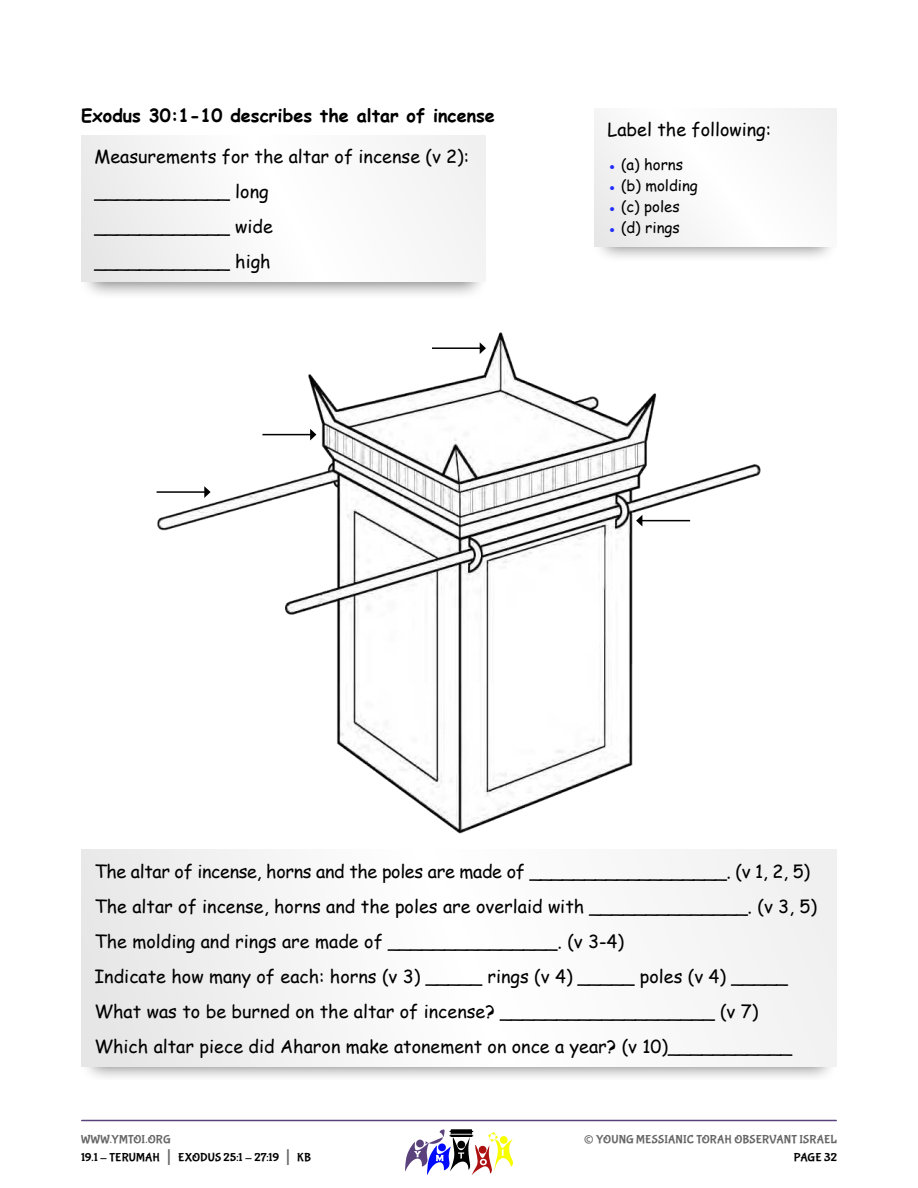
<style>
.page{position:relative;width:918px;height:1188px;background:#fff}
.page>*{position:absolute;margin:0;border:0;box-sizing:border-box;transform-origin:0 0}
.t1{font:27px "Bubblegum Sans";color:#666}
.t2{font:18px/35.1px "Comic Sans MS";color:#000}
.t3{font:700 18px "Comic Sans MS";color:#000}
.t4{font:15px "Comic Sans MS";color:#000}
.t5{font:12px/18px "Bubblegum Sans";letter-spacing:.01em;color:#000}
.t6{font:12px "Bubblegum Sans";letter-spacing:.01em;color:#666}
.s1{color:#222cf9}
.s2{color:#666}
.s3{font-size:21px;color:#666}
</style>
<div class="page">
<hr style="left:82px;top:1120px;width:754px;height:1px;background:#59417c">
<svg style="left:405px;top:1129px;width:108px;height:46px"></svg>
<svg style="left:86px;top:282px;width:395px;height:13px"></svg>
<img style="left:140px;top:332px;width:638px;height:518px">
<svg style="left:81px;top:1066px;width:756px;height:12px"></svg>
<div style="left:81px;top:850px;width:756px;height:216px;background:linear-gradient(to right,#f0f0f0,#fafafa)"></div>
<div style="left:81px;top:135px;width:405px;height:147px;background:#f6f6f6"></div>
<svg style="left:600px;top:247px;width:231px;height:11px"></svg>
<div style="left:594px;top:108px;width:243px;height:139px;background:#f8f8f8"></div>
<hr style="left:432px;top:347px;width:48px;height:2px;background:#000">
<svg style="left:480px;top:342px;width:6px;height:12px"></svg>
<hr style="left:262px;top:434px;width:49px;height:1px;background:#000">
<svg style="left:310px;top:429px;width:6px;height:11px"></svg>
<hr style="left:157px;top:491px;width:48px;height:2px;background:#000">
<svg style="left:204px;top:486px;width:7px;height:12px"></svg>
<hr style="left:642px;top:520px;width:48px;height:1px;background:#000">
<svg style="left:636px;top:515px;width:6px;height:11px"></svg>
<p class="t3" style="left:81px;top:108px;width:416px">Exodus 30:1-10 describes the altar of incense</p>
<p class="t2" style="left:94px;top:141px;width:376px">Measurements for the altar of incense (v 2): ____________ long<br>____________ wide<br>____________ high</p>
<p class="t2" style="left:608px;top:114px;width:165px">Label the following:</p>
<p class="t4" style="left:608px;top:158px;width:77px"><span class="s1">●</span> (a) horns</p>
<p class="t4" style="left:608px;top:179px;width:92px"><span class="s1">●</span> (b) molding</p>
<p class="t4" style="left:608px;top:200px;width:74px"><span class="s1">●</span> (c) poles</p>
<p class="t4" style="left:608px;top:221px;width:74px"><span class="s1">●</span> (d) rings</p>
<p class="t2" style="left:94px;top:855px;width:724px">The altar of incense, horns and the poles are made of __________________. (v 1, 2, 5)<br>The altar of incense, horns and the poles are overlaid with ______________. (v 3, 5)<br>The molding and rings are made of _______________. (v 3-4)<br>Indicate how many of each: horns (v 3) _____ rings (v 4) _____ poles (v 4) _____ What was to be burned on the altar of incense? ___________________ (v 7)<br>Which altar piece did Aharon make atonement on once a year? (v 10)___________</p>
<p class="t5" style="left:81px;top:1130px;width:232px"><span class="s2">WWW.YMTOI.ORG<br></span>19.1 - TERUMAH <span class="s3">|</span> EXODUS 25:1 - 27:19 <span class="s3">|</span> KB</p>
<h1 class="t1" style="left:584px;top:1122px;width:12px">©</h1>
<p class="t6" style="left:596px;top:1132px;width:242px">YOUNG MESSIANIC TORAH OBSERVANT ISRAEL</p>
<p class="t5" style="left:794px;top:1148px;width:45px">PAGE 32</p>
</div>
